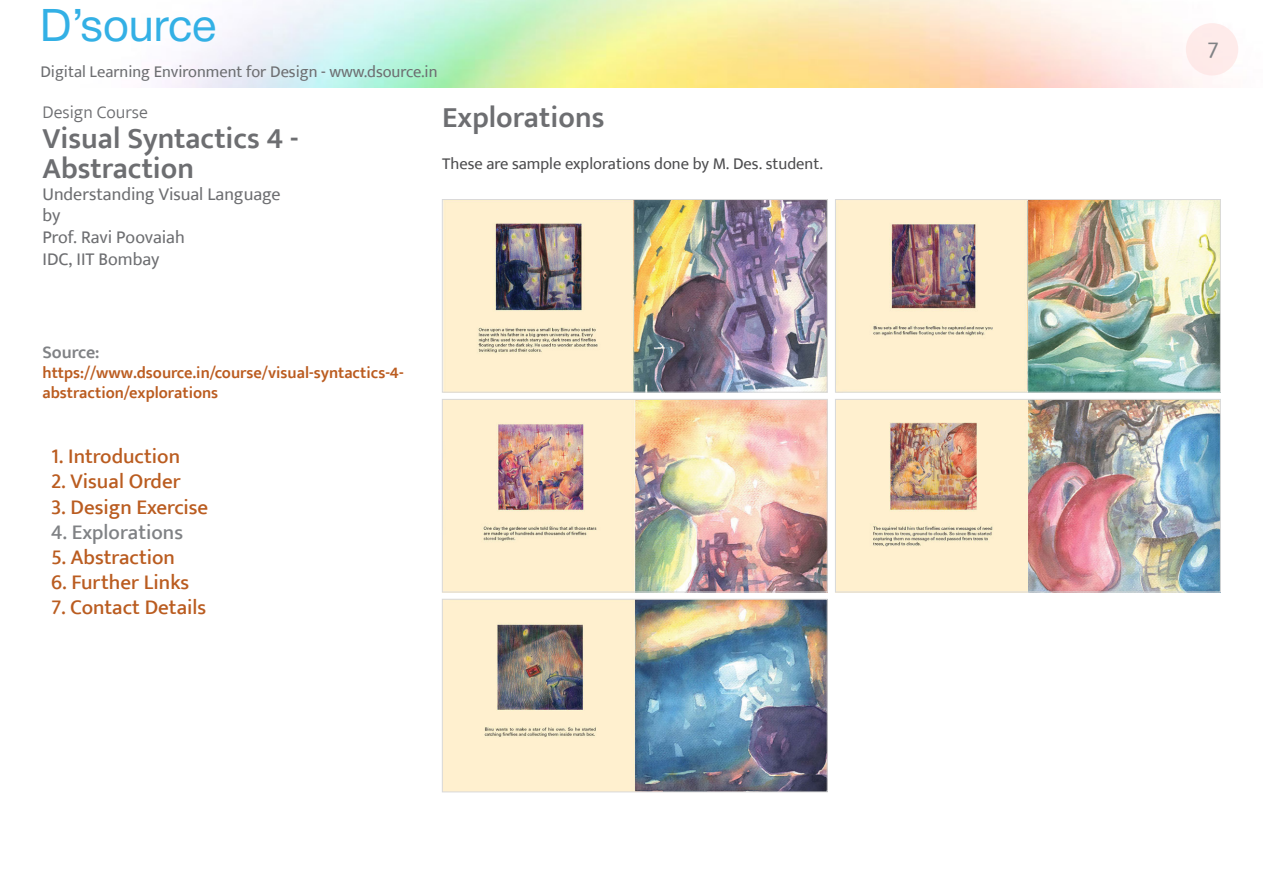
<style>
.page{position:relative;width:1263px;height:893px;background:#fff}
.page>*{position:absolute;margin:0;border:0;box-sizing:border-box;transform-origin:0 0}
.t1{font:45px "Helvetica Neue";color:#33b0e5}
.t2{font:600 30px/30px "Ek Mukta";color:#6d6e71}
.t3{font:24px "Ek Mukta";color:#808285}
.t4{font:500 21px "Ek Mukta";color:#ba5c20}
.t5{font:500 21px "Ek Mukta";color:#808285}
.t6{font:18px/21.6px "Ek Mukta";color:#6d6e71}
.t7{font:300 18px "Ek Mukta";color:#6d6e71}
.t8{font:600 18px "Ek Mukta";color:#808285}
.t9{font:600 16.5px/19.8px "Ek Mukta";color:#bb5c20}
.t10{font:16.5px "Ek Mukta";color:#6d6e71}
.t11{font:16.5px "Ek Mukta";color:#4d4d4f}
</style>
<div class="page">
<div style="left:1186px;top:23px;width:52px;height:52px;background:#feeaea;border-radius:50%"></div>
<img style="left:444px;top:201px;width:381px;height:189px">
<div style="left:442px;top:199px;width:385px;height:193px;border:1px solid #d9d9d9"></div>
<img style="left:837px;top:201px;width:381px;height:189px">
<div style="left:835px;top:199px;width:385px;height:193px;border:1px solid #d9d9d9"></div>
<img style="left:444px;top:401px;width:381px;height:189px">
<div style="left:442px;top:399px;width:385px;height:193px;border:1px solid #d9d9d9"></div>
<img style="left:837px;top:401px;width:381px;height:189px">
<div style="left:835px;top:399px;width:385px;height:193px;border:1px solid #d9d9d9"></div>
<img style="left:444px;top:601px;width:381px;height:189px">
<div style="left:442px;top:599px;width:385px;height:193px;border:1px solid #d9d9d9"></div>
<h1 class="t1" style="left:40px;top:-7px;width:178px">D’source</h1>
<p class="t10" style="left:40px;top:62px;width:399px">Digital Learning Environment for Design - www.dsource.in</p>
<p class="t7" style="left:43px;top:101px;width:107px">Design Course</p>
<h2 class="t2" style="left:43px;top:123px;width:258px">Visual Syntactics 4 -<br>Abstraction</h2>
<p class="t6" style="left:43px;top:183px;width:240px">Understanding Visual Language by<br>Prof. Ravi Poovaiah<br>IDC, IIT Bombay</p>
<p class="t8" style="left:43px;top:342px;width:59px">Source:</p>
<p class="t9" style="left:43px;top:363px;width:363px">https://www.dsource.in/course/visual-syntactics-4- abstraction/explorations</p>
<p class="t4" style="left:51px;top:444px;width:131px">1. Introduction</p>
<p class="t4" style="left:51px;top:469px;width:131px">2. Visual Order</p>
<p class="t4" style="left:51px;top:494px;width:159px">3. Design Exercise</p>
<p class="t5" style="left:51px;top:519px;width:134px">4. Explorations</p>
<p class="t4" style="left:51px;top:544px;width:126px">5. Abstraction</p>
<p class="t4" style="left:51px;top:570px;width:140px">6. Further Links</p>
<p class="t4" style="left:51px;top:595px;width:157px">7. Contact Details</p>
<h2 class="t2" style="left:442px;top:102px;width:164px">Explorations</h2>
<p class="t11" style="left:442px;top:153px;width:382px">These are sample explorations done by M. Des. student.</p>
<p class="t3" style="left:1207px;top:35px;width:13px">7</p>
</div>
